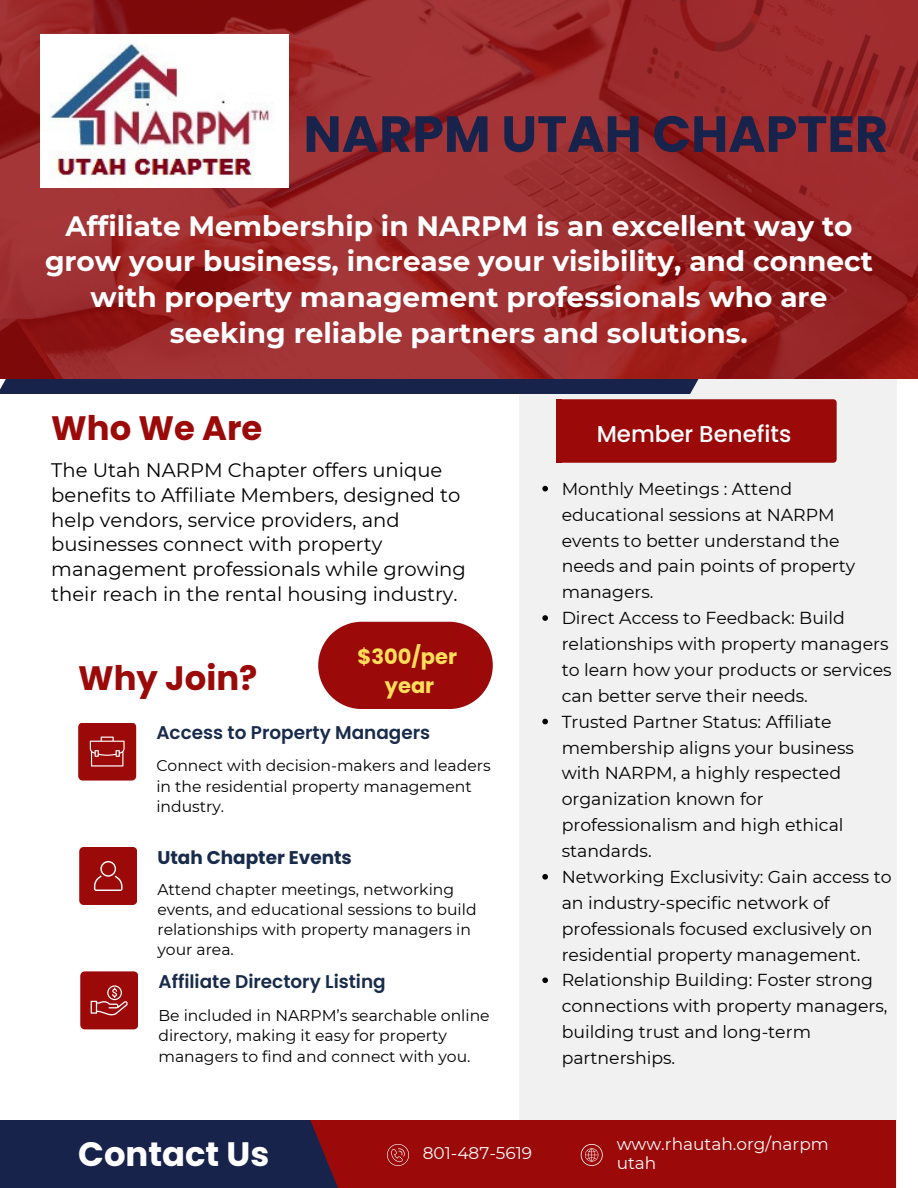
<style>
.page{position:relative;width:918px;height:1188px;background:#fff}
.page>*{position:absolute;margin:0;border:0;box-sizing:border-box;transform-origin:0 0}
.t1{font:700 50.85px "Poppins";color:#18234b}
.t2{font:700 33.9px "Poppins";color:#9b0909}
.t3{font:700 33.9px "Poppins";color:#fff}
.t4{font:700 27.9px/35.7px "Montserrat";color:#fff;text-align:center}
.t5{font:500 22.95px "Poppins";color:#fff}
.t6{font:700 21px/29.2px "Poppins";color:#ffde59;text-align:center}
.t7{font:19.5px/24.8px "Montserrat";color:#000}
.t8{font:600 18.45px "Poppins";color:#182b4b}
.t9{font:700 18.45px "Poppins";color:#182b4b}
.t10{font:17.25px/25.8px "Montserrat";color:#000}
.t11{font:16.95px/19px "Montserrat";color:#fafafa}
.t12{font:15.6px/20.2px "Montserrat";color:#000}
</style>
<div class="page">
<div style="left:519px;top:0;width:377px;height:1188px;background:#f1f1f1"></div>
<div style="left:234px;top:1120px;width:662px;height:68px;background:#9b0909"></div>
<div style="left:0;top:1120px;width:338px;height:68px;background:#18234b"></div>
<svg style="left:581px;top:1144px;width:22px;height:22px"></svg>
<svg style="left:387px;top:1144px;width:22px;height:22px"></svg>
<div style="left:557px;top:399px;width:280px;height:64px;background:#9b0909;border-radius:3px"></div>
<div style="left:557px;top:399px;width:5px;height:64px;background:#9b0909"></div>
<svg style="left:80px;top:971px;width:58px;height:58px;background:#a21c1c"></svg>
<svg style="left:79px;top:847px;width:58px;height:58px;background:#a01616"></svg>
<svg style="left:78px;top:723px;width:58px;height:58px;background:#a31d1d"></svg>
<svg style="left:0;top:379px;width:897px;height:15px;fill:#18234b"></svg>
<svg style="left:0;top:0;width:918px;height:379px;background:#9b292a"></svg>
<img style="left:41px;top:35px;width:247px;height:153px">
<div style="left:318px;top:622px;width:175px;height:87px;background:#9b0909;border-radius:44px"></div>
<svg style="left:542px;top:486px;width:6px;height:5px"></svg>
<svg style="left:542px;top:615px;width:6px;height:6px"></svg>
<svg style="left:542px;top:719px;width:6px;height:5px"></svg>
<svg style="left:542px;top:874px;width:6px;height:6px"></svg>
<svg style="left:542px;top:977px;width:6px;height:6px"></svg>
<p class="t1" style="left:304px;top:99px;width:586px">NARPM UTAH CHAPTER</p>
<p class="t4" style="left:45px;top:208px;width:829px">Affiliate Membership in NARPM is an excellent way to grow your business, increase your visibility, and connect with property management professionals who are seeking reliable partners and solutions.</p>
<h5 class="t2" style="left:51px;top:405px;width:213px">Who We Are</h5>
<p class="t7" style="left:51px;top:458px;width:416px">The Utah NARPM Chapter offers unique benefits to Affiliate Members, designed to help vendors, service providers, and businesses connect with property management professionals while growing their reach in the rental housing industry.</p>
<p class="t2" style="left:78px;top:654px;width:181px">Why Join?</p>
<h5 class="t6" style="left:358px;top:642px;width:101px">$300/per year</h5>
<h5 class="t8" style="left:156px;top:720px;width:275px">Access to Property Managers</h5>
<p class="t12" style="left:156px;top:756px;width:336px">Connect with decision-makers and leaders in the residential property management industry.</p>
<h2 class="t9" style="left:157px;top:844px;width:196px">Utah Chapter Events</h2>
<h4 class="t12" style="left:157px;top:879px;width:321px">Attend chapter meetings, networking events, and educational sessions to build relationships with property managers in your area.</h4>
<h6 class="t8" style="left:158px;top:969px;width:229px">Affiliate Directory Listing</h6>
<h2 class="t12" style="left:158px;top:1006px;width:333px">Be included in NARPM’s searchable online directory, making it easy for property managers to find and connect with you.</h2>
<h3 class="t3" style="left:78px;top:1130px;width:193px">Contact Us</h3>
<h1 class="t11" style="left:423px;top:1143px;width:111px">801-487-5619</h1>
<p class="t5" style="left:597px;top:418px;width:196px">Member Benefits</p>
<h4 class="t10" style="left:562px;top:476px;width:295px">Monthly Meetings : Attend educational sessions at NARPM events to better understand the needs and pain points of property managers.</h4>
<p class="t10" style="left:562px;top:605px;width:331px">Direct Access to Feedback: Build relationships with property managers to learn how your products or services can better serve their needs.</p>
<p class="t10" style="left:562px;top:709px;width:294px">Trusted Partner Status: Affiliate membership aligns your business with NARPM, a highly respected organization known for professionalism and high ethical standards.</p>
<p class="t10" style="left:562px;top:864px;width:332px">Networking Exclusivity: Gain access to an industry-specific network of professionals focused exclusively on residential property management.</p>
<p class="t10" style="left:562px;top:967px;width:327px">Relationship Building: Foster strong connections with property managers, building trust and long-term partnerships.</p>
<p class="t11" style="left:617px;top:1135px;width:214px">www.rhautah.org/narpm utah</p>
</div>
